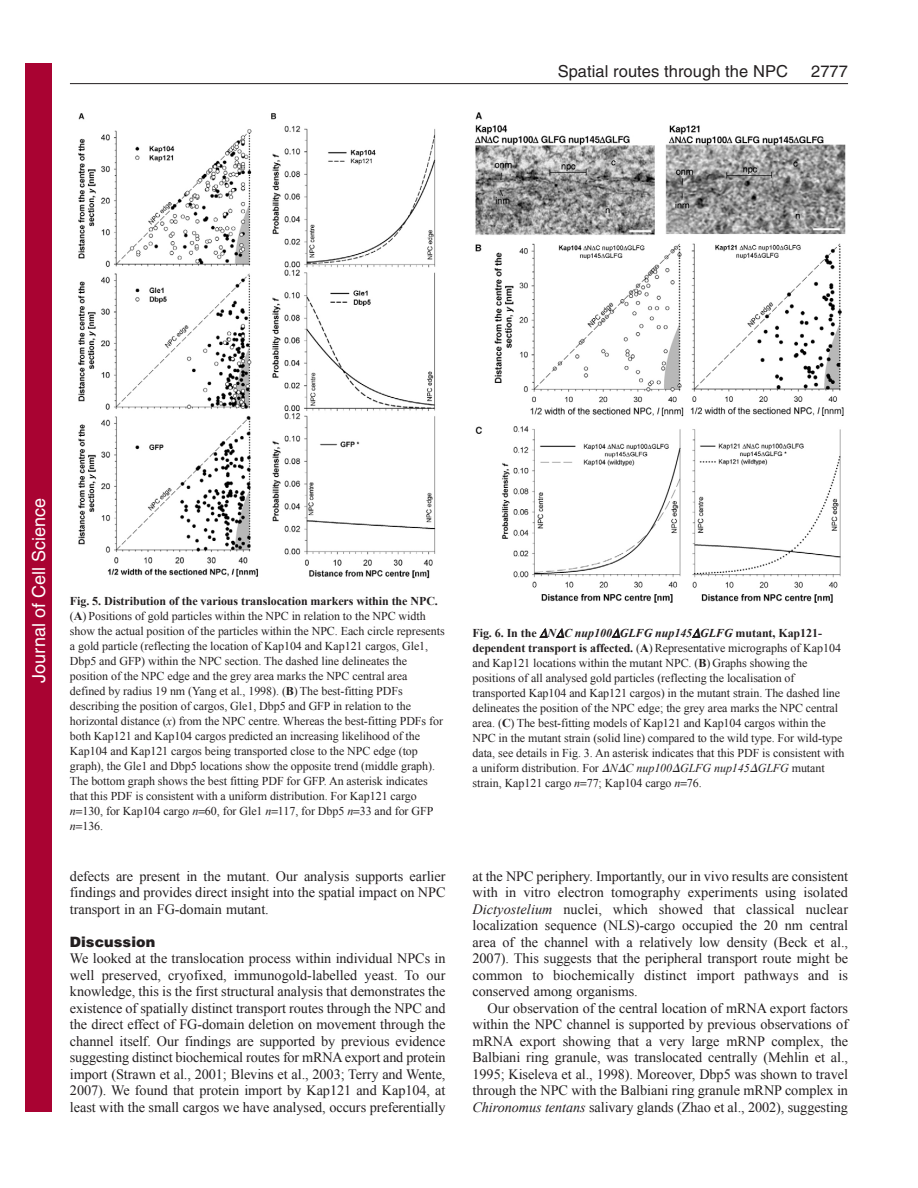
<style>
.page{position:relative;width:918px;height:1188px;background:#fff}
.page>*{position:absolute;margin:0;border:0;box-sizing:border-box;transform-origin:0 0}
.t1{font:18px "Helvetica";color:#fff}
.t2{font:16.5px "Helvetica";letter-spacing:.005em;color:#231f20}
.t3{font:14.25px/16.5px "Times New Roman";letter-spacing:-.005em;color:#231f20;text-align:justify}
.t4{font:900 14.25px "Helvetica";letter-spacing:.005em;color:#231f20}
.t5{font:12px/15px "Times New Roman";letter-spacing:-.005em;color:#231f20}
.s1{font-weight:700}
.s2{font-style:italic}
.s3{font-family:"Mathematical Pi One";font-style:italic}
.s4{font-weight:700;font-style:italic}
</style>
<div class="page">
<hr style="left:70px;top:83px;width:778px;height:1px;background:#231f20">
<img style="left:78px;top:113px;width:358px;height:466px">
<img style="left:475px;top:112px;width:371px;height:491px">
<div style="left:26px;top:64px;width:26px;height:1048px;background:#a90332"></div>
<h2 class="t2" style="left:558px;top:65px;width:232px">Spatial routes through the NPC</h2>
<h2 class="t2" style="left:811px;top:65px;width:38px">2777</h2>
<h1 class="t1" style="left:28px;top:683px;width:186px;rotate:-90deg">Journal of Cell Science</h1>
<p class="t5" style="left:70px;top:594px;width:376px"><span class="s1">Fig. 5. Distribution of the various translocation markers within the NPC. </span>(<span class="s1">A</span>) Positions of gold particles within the NPC in relation to the NPC width show the actual position of the particles within the NPC. Each circle represents a gold particle (reflecting the location of Kap104 and Kap121 cargos, Gle1, Dbp5 and GFP) within the NPC section. The dashed line delineates the position of the NPC edge and the grey area marks the NPC central area defined by radius 19 nm (Yang et al., 1998). (<span class="s1">B</span>) The best-fitting PDFs describing the position of cargos, Gle1, Dbp5 and GFP in relation to the horizontal distance (<span class="s2">x</span>) from the NPC centre. Whereas the best-fitting PDFs for both Kap121 and Kap104 cargos predicted an increasing likelihood of the Kap104 and Kap121 cargos being transported close to the NPC edge (top graph), the Gle1 and Dbp5 locations show the opposite trend (middle graph).<br>The bottom graph shows the best fitting PDF for GFP. An asterisk indicates that this PDF is consistent with a uniform distribution. For Kap121 cargo<br><span class="s2">n</span> 130, for Kap104 cargo <span class="s2">n</span> 60, for Gle1 <span class="s2">n</span> 117, for Dbp5 <span class="s2">n</span> 33 and for GFP<br><span class="s2">n</span> 136.</p>
<p class="t3" style="left:70px;top:867px;width:377px">defects are present in the mutant. Our analysis supports earlier findings and provides direct insight into the spatial impact on NPC transport in an FG-domain mutant.</p>
<p class="t4" style="left:70px;top:936px;width:87px">Discussion</p>
<p class="t3" style="left:70px;top:950px;width:377px">We looked at the translocation process within individual NPCs in well preserved, cryofixed, immunogold-labelled yeast. To our knowledge, this is the first structural analysis that demonstrates the existence of spatially distinct transport routes through the NPC and the direct effect of FG-domain deletion on movement through the channel itself. Our findings are supported by previous evidence suggesting distinct biochemical routes for mRNA export and protein import (Strawn et al., 2001; Blevins et al., 2003; Terry and Wente, 2007). We found that protein import by Kap121 and Kap104, at least with the small cargos we have analysed, occurs preferentially</p>
<p class="t5" style="left:472px;top:626px;width:374px"><span class="s1">Fig. 6. In the</span> <span class="s3">-</span><span class="s4">N</span><span class="s3">-</span><span class="s4">C nup100</span><span class="s3">-</span><span class="s4">GLFG nup145</span><span class="s3">-</span><span class="s4">GLFG</span> <span class="s1">mutant, Kap121- dependent transport is affected.</span> (<span class="s1">A</span>) Representative micrographs of Kap104 and Kap121 locations within the mutant NPC. (<span class="s1">B</span>) Graphs showing the positions of all analysed gold particles (reflecting the localisation of transported Kap104 and Kap121 cargos) in the mutant strain. The dashed line delineates the position of the NPC edge; the grey area marks the NPC central area. (<span class="s1">C</span>) The best-fitting models of Kap121 and Kap104 cargos within the NPC in the mutant strain (solid line) compared to the wild type. For wild-type data, see details in Fig. 3. An asterisk indicates that this PDF is consistent with a uniform distribution. For <span class="s3">-</span><span class="s2">N</span><span class="s3">-</span><span class="s2">C nup100</span><span class="s3">-</span><span class="s2">GLFG nup145</span><span class="s3">-</span><span class="s2">GLFG</span> mutant strain, Kap121 cargo <span class="s2">n</span> 77; Kap104 cargo <span class="s2">n</span> 76.</p>
<p class="t3" style="left:473px;top:867px;width:377px">at the NPC periphery. Importantly, our in vivo results are consistent with in vitro electron tomography experiments using isolated <span class="s2">Dictyostelium</span> nuclei, which showed that classical nuclear localization sequence (NLS)-cargo occupied the 20 nm central area of the channel with a relatively low density (Beck et al., 2007). This suggests that the peripheral transport route might be common to biochemically distinct import pathways and is conserved among organisms.</p>
<p class="t3" style="left:473px;top:999px;width:377px;text-indent:15px">Our observation of the central location of mRNA export factors within the NPC channel is supported by previous observations of mRNA export showing that a very large mRNP complex, the Balbiani ring granule, was translocated centrally (Mehlin et al., 1995; Kiseleva et al., 1998). Moreover, Dbp5 was shown to travel through the NPC with the Balbiani ring granule mRNP complex in <span class="s2">Chironomus tentans</span> salivary glands (Zhao et al., 2002), suggesting</p>
</div>
